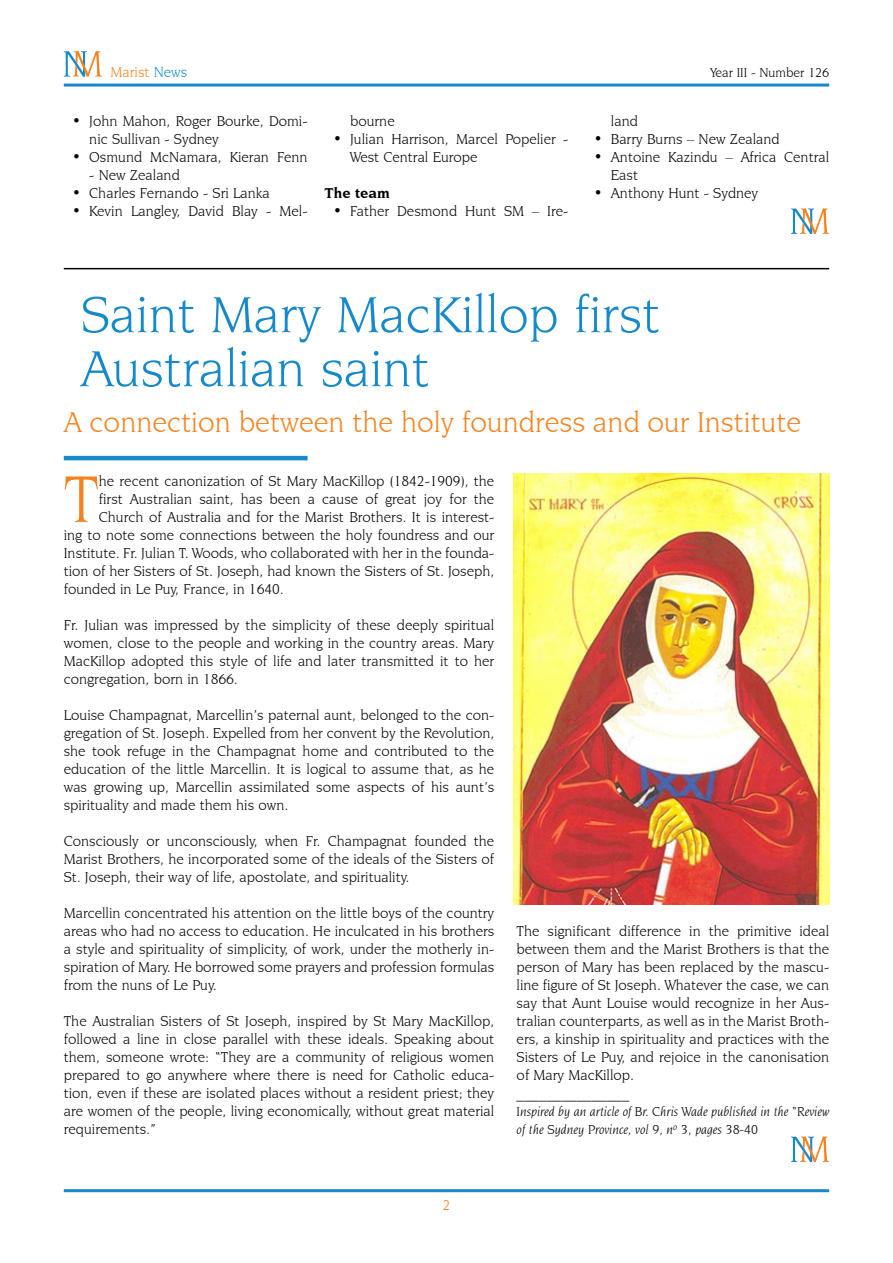
<style>
.page{position:relative;width:893px;height:1263px;background:#fff}
.page>*{position:absolute;margin:0;border:0;box-sizing:border-box;transform-origin:0 0}
.t1{font:70.05px "Novarese IT Cby BT";color:#f5821f}
.t2{font:54px/54px "Novarese IT Cby BT";color:#1689ca}
.t3{font:30px "Novarese IT Cby BT";color:#f5821f}
.t4{font:15px/18px "Novarese IT Cby BT";color:#000}
.t5{font:15px "Novarese IT Cby BT";color:#f5821f}
.t6{font:700 15px "Novarese IT Cby BT";color:#000}
.t7{font:italic 13.5px/18px "Novarese IT Cby BT";color:#000}
.t8{font:13.5px "Novarese IT Cby BT";color:#000}
.s1{color:#1689ca}
</style>
<div class="page">
<hr style="left:64px;top:84px;width:765px;height:3px;background:#1689ca">
<hr style="left:64px;top:1189px;width:765px;height:3px;background:#1689ca">
<hr style="left:64px;top:456px;width:244px;height:4px;background:#1689ca">
<svg style="left:64px;top:51px;width:38px;height:26px"></svg>
<hr style="left:64px;top:268px;width:765px;height:1px;background:#000">
<svg style="left:791px;top:208px;width:38px;height:26px"></svg>
<img style="left:513px;top:474px;width:316px;height:431px">
<svg style="left:791px;top:1136px;width:38px;height:26px"></svg>
<p class="t5" style="left:111px;top:63px;width:78px">Marist <span class="s1">News</span></p>
<p class="t8" style="left:710px;top:64px;width:120px">Year III - Number 126</p>
<p class="t4" style="left:72px;top:112px;width:10px">•</p>
<p class="t4" style="left:72px;top:148px;width:10px">•</p>
<p class="t4" style="left:72px;top:184px;width:10px">• •</p>
<p class="t4" style="left:89px;top:112px;width:220px">John Mahon, Roger Bourke, Domi&shy;nic Sullivan - Sydney<br>Osmund McNamara, Kieran Fenn</p>
<p class="t4" style="left:89px;top:166px;width:220px">- New Zealand<br>Charles Fernando - Sri Lanka<br>Kevin Langley, David Blay - Mel-</p>
<p class="t4" style="left:350px;top:112px;width:220px">bourne<br>Julian Harrison, Marcel Popelier -<br>West Central Europe</p>
<p class="t6" style="left:325px;top:184px;width:67px">The team</p>
<p class="t4" style="left:350px;top:202px;width:220px">Father Desmond Hunt SM – Ire-</p>
<p class="t4" style="left:333px;top:130px;width:10px">•</p>
<p class="t4" style="left:333px;top:202px;width:10px">•</p>
<p class="t4" style="left:594px;top:130px;width:10px">• •</p>
<p class="t4" style="left:594px;top:184px;width:10px">•</p>
<p class="t4" style="left:611px;top:112px;width:220px">land<br>Barry Burns – New Zealand<br>Antoine Kazindu – Africa Central<br>East<br>Anthony Hunt - Sydney</p>
<h2 class="t2" style="left:81px;top:287px;width:581px">Saint Mary MacKillop first<br>Australian saint</h2>
<h3 class="t3" style="left:64px;top:404px;width:739px">A connection between the holy foundress and our Institute</h3>
<h1 class="t1" style="left:64px;top:458px;width:37px">T</h1>
<p class="t4" style="left:99px;top:472px;width:397px">he recent canonization of St Mary MacKillop (1842-1909), the</p>
<p class="t4" style="left:99px;top:490px;width:397px">first Australian saint, has been a cause of great joy for the</p>
<p class="t4" style="left:99px;top:508px;width:397px">Church of Australia and for the Marist Brothers. It is interest-</p>
<p class="t4" style="left:64px;top:526px;width:432px">ing to note some connections between the holy foundress and our</p>
<p class="t4" style="left:64px;top:544px;width:432px">Institute. Fr. Julian T. Woods, who collaborated with her in the founda-</p>
<p class="t4" style="left:64px;top:562px;width:432px">tion of her Sisters of St. Joseph, had known the Sisters of St. Joseph,</p>
<p class="t4" style="left:64px;top:580px;width:221px">founded in Le Puy, France, in 1640.</p>
<p class="t4" style="left:64px;top:616px;width:432px;text-align:justify">Fr. Julian was impressed by the simplicity of these deeply spiritual women, close to the people and working in the country areas. Mary MacKillop adopted this style of life and later transmitted it to her congregation, born in 1866.</p>
<p class="t4" style="left:64px;top:706px;width:432px;text-align:justify">Louise Champagnat, Marcellin’s paternal aunt, belonged to the con&shy;gregation of St. Joseph. Expelled from her convent by the Revolution, she took refuge in the Champagnat home and contributed to the education of the little Marcellin. It is logical to assume that, as he was growing up, Marcellin assimilated some aspects of his aunt’s spirituality and made them his own.</p>
<p class="t4" style="left:64px;top:832px;width:432px;text-align:justify">Consciously or unconsciously, when Fr. Champagnat founded the Marist Brothers, he incorporated some of the ideals of the Sisters of St. Joseph, their way of life, apostolate, and spirituality.</p>
<p class="t4" style="left:64px;top:904px;width:432px;text-align:justify">Marcellin concentrated his attention on the little boys of the country areas who had no access to education. He inculcated in his brothers a style and spirituality of simplicity, of work, under the motherly in&shy;spiration of Mary. He borrowed some prayers and profession formulas from the nuns of Le Puy.</p>
<p class="t4" style="left:64px;top:1012px;width:432px;text-align:justify">The Australian Sisters of St Joseph, inspired by St Mary MacKillop, followed a line in close parallel with these ideals. Speaking about them, someone wrote: “They are a community of religious women prepared to go anywhere where there is need for Catholic educa&shy;tion, even if these are isolated places without a resident priest; they are women of the people, living economically, without great material requirements.”</p>
<p class="t4" style="left:517px;top:922px;width:314px">The significant difference in the primitive ideal between them and the Marist Brothers is that the person of Mary has been replaced by the mascu&shy;line figure of St Joseph. Whatever the case, we can say that Aunt Louise would recognize in her Aus&shy;tralian counterparts, as well as in the Marist Broth&shy;ers, a kinship in spirituality and practices with the Sisters of Le Puy, and rejoice in the canonisation of Mary MacKillop.<br>_______________</p>
<p class="t7" style="left:517px;top:1102px;width:314px">Inspired by an article of Br. Chris Wade published in the “Review of the Sydney Province, vol 9, nº 3, pages 38-40</p>
</div>
